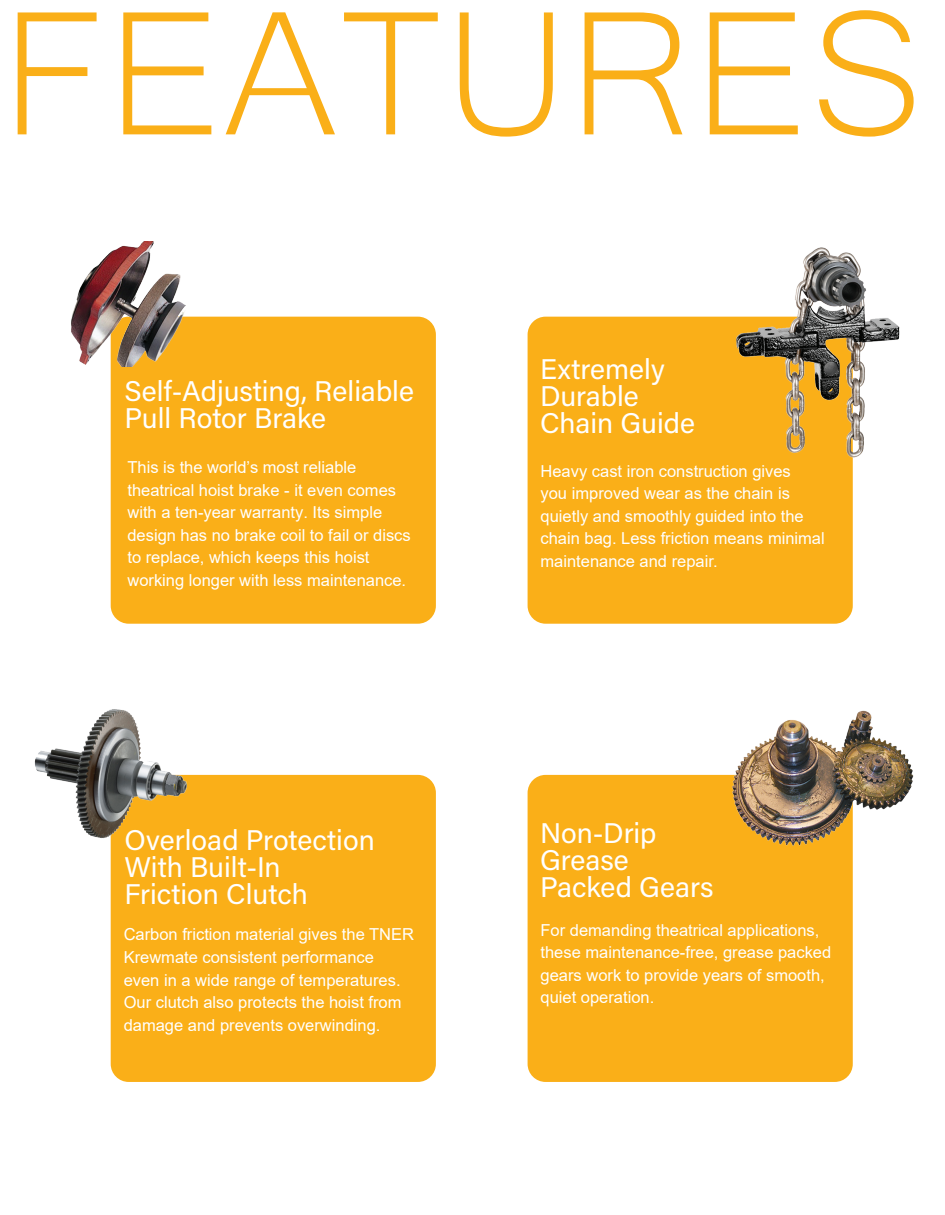
<style>
.page{position:relative;width:945px;height:1215px;background:#fff}
.page>*{position:absolute;margin:0;border:0;box-sizing:border-box;transform-origin:0 0}
.t1{font:228px "Microsoft Yi Baiti";color:#faaf18}
.t2{font:28.5px/27px "Acumin Variable Concept";color:#fff}
.t3{font:16.5px/22.5px "Arial";color:#fff}
</style>
<div class="page">
<div style="left:111px;top:317px;width:325px;height:307px;background:#faaf18;border-radius:18px"></div>
<div style="left:528px;top:317px;width:325px;height:307px;background:#faaf18;border-radius:18px"></div>
<div style="left:111px;top:775px;width:325px;height:307px;background:#faaf18;border-radius:18px"></div>
<div style="left:528px;top:775px;width:325px;height:307px;background:#faaf18;border-radius:18px"></div>
<img style="left:71px;top:241px;width:121px;height:126px">
<img style="left:729px;top:247px;width:171px;height:237px">
<img style="left:34px;top:709px;width:154px;height:131px">
<img style="left:712px;top:710px;width:202px;height:150px">
<h1 class="t1" style="left:2px;top:-60px;width:924px">FEATURES</h1>
<h2 class="t2" style="left:540px;top:355px;width:157px">Extremely<br>Durable<br>Chain Guide</h2>
<h2 class="t2" style="left:124px;top:376px;width:291px">Self-Adjusting, Reliable<br>Pull Rotor Brake</h2>
<p class="t3" style="left:127px;top:456px;width:285px">This is the world’s most reliable theatrical hoist brake - it even comes with a ten-year warranty. Its simple design has no brake coil to fail or discs to replace, which keeps this hoist working longer with less maintenance.</p>
<p class="t3" style="left:541px;top:460px;width:286px">Heavy cast iron construction gives<br>you improved wear as the chain is quietly and smoothly guided into the chain bag. Less friction means minimal maintenance and repair.</p>
<h2 class="t2" style="left:124px;top:825px;width:252px">Overload Protection<br>With Built-In<br>Friction Clutch</h2>
<h2 class="t2" style="left:540px;top:818px;width:175px">Non-Drip<br>Grease<br>Packed Gears</h2>
<p class="t3" style="left:124px;top:923px;width:292px">Carbon friction material gives the TNER Krewmate consistent performance<br>even in a wide range of temperatures.<br>Our clutch also protects the hoist from damage and prevents overwinding.</p>
<p class="t3" style="left:541px;top:919px;width:292px">For demanding theatrical applications, these maintenance-free, grease packed gears work to provide years of smooth, quiet operation.</p>
</div>
